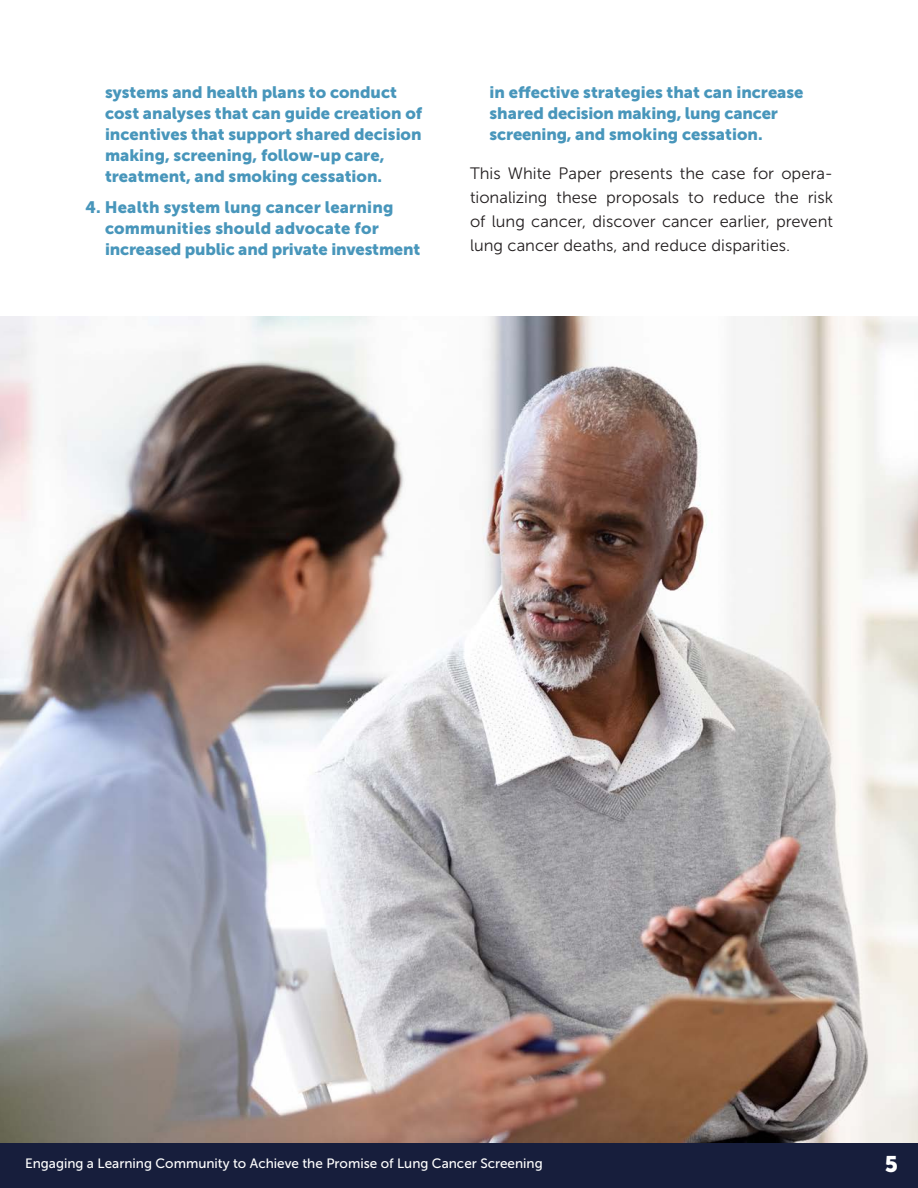
<style>
.page{position:relative;width:918px;height:1188px;background:#fff}
.page>*{position:absolute;margin:0;border:0;box-sizing:border-box;transform-origin:0 0}
.t1{font:22.5px "Museo Sans 900";color:#fff}
.t2{font:16.5px/21px "Museo Sans 900";color:#4896bb}
.Body{font:16.5px/24px "Museo Sans 300";color:#231f20;text-align:justify}
.t3{font:13.5px "Museo Sans 500";color:#fff}
</style>
<div class="page">
<div style="left:0;top:1143px;width:918px;height:45px;background:#171e3c"></div>
<img style="left:0;top:316px;width:918px;height:827px">
<p class="t2" style="left:105px;top:82px;width:319px">systems and health plans to conduct cost analyses that can guide creation of incentives that support shared decision making, screening, follow-up care, treatment, and smoking cessation.</p>
<p class="t2" style="left:105px;top:197px;width:317px;text-indent:-20px">4. Health system lung cancer learning communities should advocate for increased public and private investment</p>
<p class="t2" style="left:490px;top:82px;width:316px">in effective strategies that can increase shared decision making, lung cancer screening, and smoking cessation.</p>
<p class="Body" style="left:470px;top:161px;width:365px">This White Paper presents the case for opera&shy;tionalizing these proposals to reduce the risk of lung cancer, discover cancer earlier, prevent lung cancer deaths, and reduce disparities.</p>
<p class="t3" style="left:25px;top:1156px;width:519px">Engaging a Learning Community to Achieve the Promise of Lung Cancer Screening</p>
<h1 class="t1" style="left:885px;top:1151px;width:15px">5</h1>
</div>
